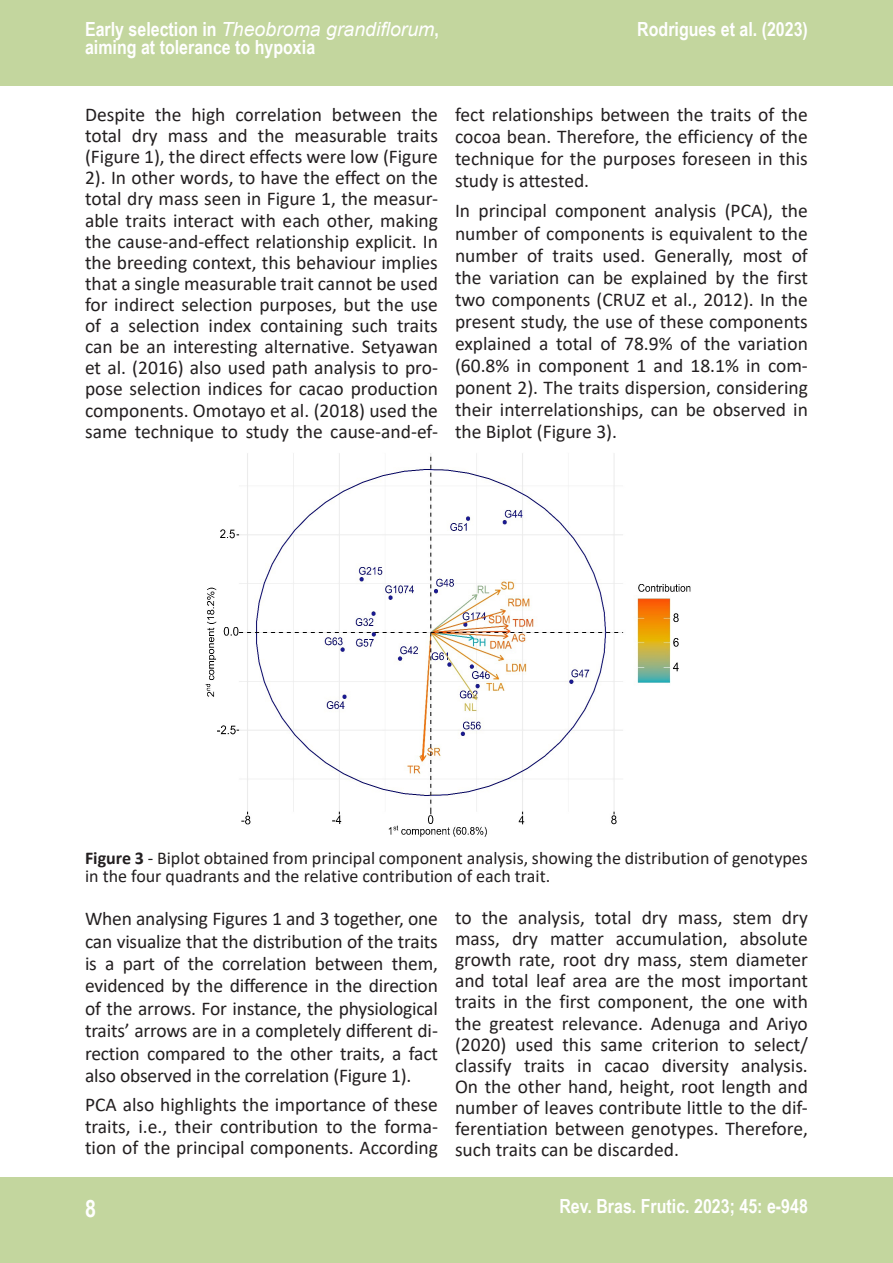
<style>
.page{position:relative;width:893px;height:1263px;background:#fff}
.page>*{position:absolute;margin:0;border:0;box-sizing:border-box;transform-origin:0 0}
.t1{font:700 24px "Arial Narrow";color:#fff}
.Corpo_de_texto{font:19.5px/21.1px "Calibri";color:#231f20;text-align:justify}
.t2{font:700 19.5px "Arial Narrow";color:#fff}
.t3{font:italic 19.5px "Arial";color:#fff}
.Título_Figuras{font:18px/18.1px "Calibri";color:#231f20}
.s1{font-family:"Arial Narrow";font-weight:700;font-style:normal}
.s2{font-weight:700}
</style>
<div class="page">
<div style="left:0;top:0;width:893px;height:85px;background:#c3d69e"></div>
<div style="left:0;top:1178px;width:893px;height:85px;background:#c3d69e"></div>
<img style="left:205px;top:453px;width:486px;height:384px">
<p class="t3" style="left:85px;top:16px;width:355px"><span class="s1">Early selection in</span> Theobroma grandiflorum<span class="s1">,</span></p>
<p class="t2" style="left:85px;top:32px;width:232px">aiming at tolerance to hypoxia</p>
<p class="t2" style="left:637px;top:14px;width:172px">Rodrigues et al. (2023)</p>
<p class="Corpo_de_texto" style="left:85px;top:103px;width:354px">Despite the high correlation between the total dry mass and the measurable traits (Figure 1), the direct effects were low (Figure 2). In other words, to have the effect on the total dry mass seen in Figure 1, the measur&shy;able traits interact with each other, making the cause-and-effect relationship explicit. In the breeding context, this behaviour implies that a single measurable trait cannot be used for indirect selection purposes, but the use of a selection index containing such traits can be an interesting alternative. Setyawan et al. (2016) also used path analysis to pro&shy;pose selection indices for cacao production components. Omotayo et al. (2018) used the same technique to study the cause-and-ef-</p>
<p class="Corpo_de_texto" style="left:455px;top:103px;width:354px;line-height:22px">fect relationships between the traits of the cocoa bean. Therefore, the efficiency of the technique for the purposes foreseen in this study is attested.</p>
<p class="Corpo_de_texto" style="left:455px;top:199px;width:354px;line-height:22px">In principal component analysis (PCA), the number of components is equivalent to the number of traits used. Generally, most of the variation can be explained by the first two components (CRUZ et al., 2012). In the present study, the use of these components explained a total of 78.9% of the variation (60.8% in component 1 and 18.1% in com&shy;ponent 2). The traits dispersion, considering their interrelationships, can be observed in the Biplot (Figure 3).</p>
<p class="Título_Figuras" style="left:85px;top:848px;width:724px"><span class="s2">Figure 3</span> - Biplot obtained from principal component analysis, showing the distribution of genotypes in the four quadrants and the relative contribution of each trait.</p>
<p class="Corpo_de_texto" style="left:85px;top:907px;width:354px;line-height:22.4px">When analysing Figures 1 and 3 together, one can visualize that the distribution of the traits is a part of the correlation between them, evidenced by the difference in the direction of the arrows. For instance, the physiological traits’ arrows are in a completely different di&shy;rection compared to the other traits, a fact also observed in the correlation (Figure 1).</p>
<p class="Corpo_de_texto" style="left:85px;top:1094px;width:354px">PCA also highlights the importance of these traits, i.e., their contribution to the forma&shy;tion of the principal components. According</p>
<p class="Corpo_de_texto" style="left:455px;top:906px;width:354px">to the analysis, total dry mass, stem dry mass, dry matter accumulation, absolute growth rate, root dry mass, stem diameter and total leaf area are the most important traits in the first component, the one with the greatest relevance. Adenuga and Ariyo (2020) used this same criterion to select/ classify traits in cacao diversity analysis.<br>On the other hand, height, root length and number of leaves contribute little to the dif&shy;ferentiation between genotypes. Therefore, such traits can be discarded.</p>
<p class="t1" style="left:85px;top:1190px;width:12px">8</p>
<p class="t2" style="left:559px;top:1192px;width:250px">Rev. Bras. Frutic. 2023; 45: e-948</p>
</div>
